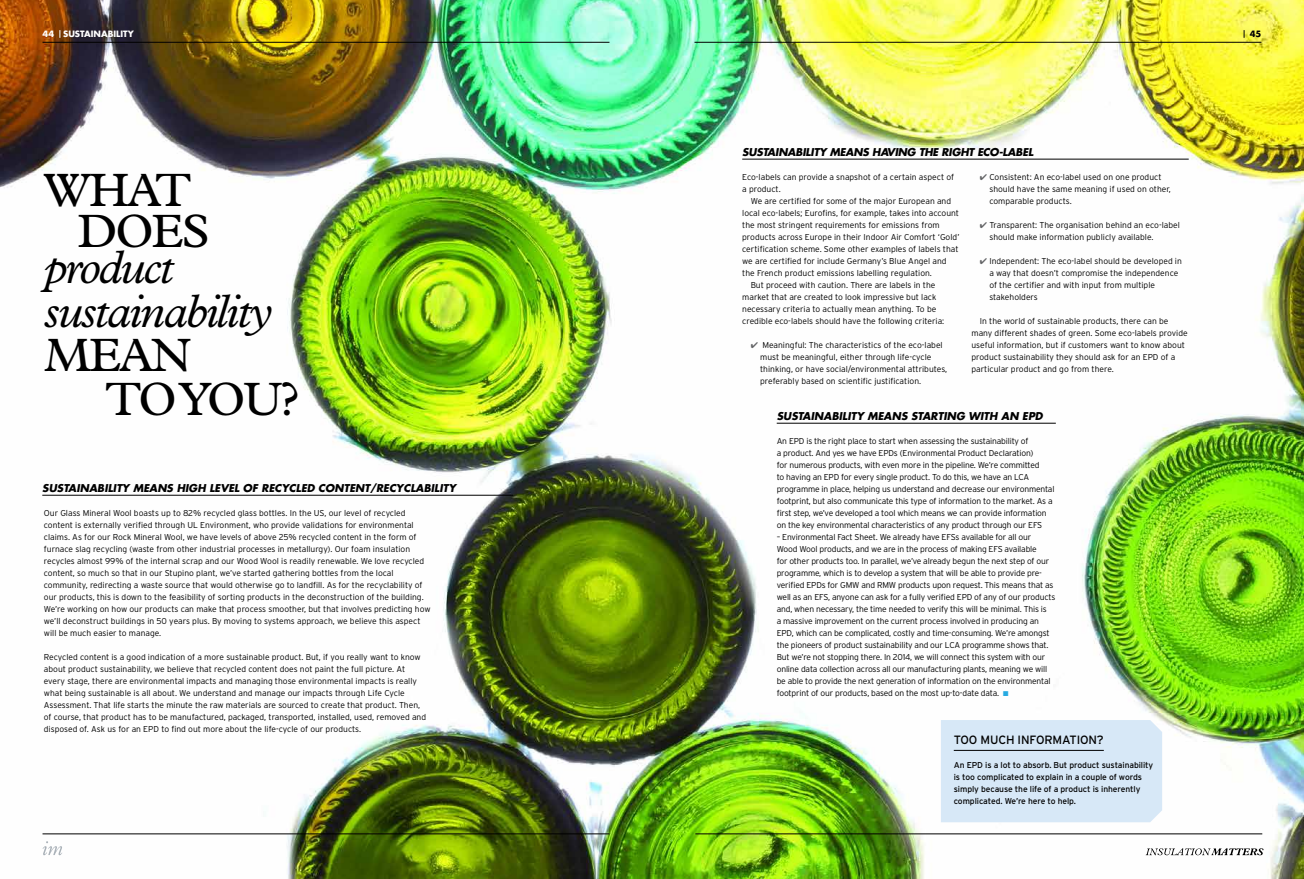
<style>
.page{position:relative;width:1304px;height:879px;background:#fff}
.page>*{position:absolute;margin:0;border:0;box-sizing:border-box;transform-origin:0 0}
.t1{font:italic 47.1px/43.9px "Plantin";letter-spacing:-.04em;color:#000}
.t2{font:47.1px/40.3px "Plantin";letter-spacing:-.04em;color:#000}
.t3{font:12px "Interstate";letter-spacing:-.01em;color:#000}
.t4{font:italic 700 10.5px "Futura";color:#000}
.t5{font:italic 700 10.5px "Futura";letter-spacing:-.02em;color:#000}
.t6{font:300 8.5px/12px "Interstate";letter-spacing:-.005em;color:#000}
.t7{font:8.5px/12px "Interstate";letter-spacing:-.01em;color:#000}
.t8{font:700 8.5px "Futura";color:#fff}
.t9{font:700 8.5px "Futura";color:#000}
.s1{color:#636466}
.s2{color:#27aae1}
</style>
<div class="page">
<img style="left:0;top:0;width:1304px;height:879px">
<hr style="left:694px;top:42px;width:567px;height:1px;background:#000">
<hr style="left:43px;top:42px;width:566px;height:1px;background:#000">
<hr style="left:695px;top:833px;width:567px;height:1px;background:#000">
<hr style="left:43px;top:833px;width:566px;height:1px;background:#000">
<hr style="left:777px;top:423px;width:279px;height:1px;background:#000">
<hr style="left:742px;top:159px;width:447px;height:1px;background:#000">
<svg style="left:43px;top:841px;width:19px;height:14px"></svg>
<svg style="left:1146px;top:848px;width:118px;height:7px"></svg>
<div style="left:941px;top:720px;width:221px;height:102px;background:#d7e8f7"></div>
<hr style="left:954px;top:750px;width:150px;height:1px;background:#000">
<hr style="left:42px;top:495px;width:471px;height:1px;background:#000">
<p class="t8" style="left:43px;top:28px;width:93px">44 SUSTAINABILITY</p>
<p class="t9" style="left:1250px;top:28px;width:13px">45</p>
<h1 class="t2" style="left:77px;top:170px;width:134px;text-indent:-34px">WHAT<br>DOES</h1>
<h1 class="t1" style="left:44px;top:245px;width:229px">product sustainability</h1>
<h1 class="t2" style="left:105px;top:333px;width:195px;line-height:43.9px;text-indent:-62px">MEAN<br>TO YOU?</h1>
<p class="t4" style="left:42px;top:481px;width:415px">SUS TAINABILITY MEANS HIGH LEVEL OF RECYCLED CONTENT/RECYCLABILITY</p>
<p class="t6" style="left:44px;top:507px;width:388px">Our Glass Mineral Wool boasts up to 82% recycled glass bottles. In the US, our level of recycled content is externally verified through UL Environment, who provide validations for environmental claims. As for our Rock Mineral Wool, we have levels of above 25% recycled content in the form of furnace slag recycling (waste from other industrial processes in metallurgy). Our foam insulation recycles almost 99% of the internal scrap and our Wood Wool is readily renewable. We love recycled content, so much so that in our Stupino plant, we’ve started gathering bottles from the local community, redirecting a waste source that would otherwise go to landfill. As for the recyclability of our products, this is down to the feasibility of sorting products in the deconstruction of the building.<br>We’re working on how our products can make that process smoother, but that involves predicting how we’ll deconstruct buildings in 50 years plus. By moving to systems approach, we believe this aspect will be much easier to manage.</p>
<p class="t6" style="left:44px;top:651px;width:384px">Recycled content is a good indication of a more sustainable product. But, if you really want to know about product sustainability, we believe that recycled content does not paint the full picture. At every stage, there are environmental impacts and managing those environmental impacts is really what being sustainable is all about. We understand and manage our impacts through Life Cycle Assessment. That life starts the minute the raw materials are sourced to create that product. Then, of course, that product has to be manufactured, packaged, transported, installed, used, removed and disposed of. Ask us for an EPD to find out more about the life-cycle of our products.</p>
<p class="t5" style="left:742px;top:145px;width:293px">SUSTAINABILITY MEANS HAVING THE RIGHT ECO-LABEL</p>
<p class="t6" style="left:742px;top:171px;width:213px">Eco-labels can provide a snapshot of a certain aspect of a product.</p>
<p class="t6" style="left:751px;top:195px;width:202px">We are certified for some of the major European and</p>
<p class="t6" style="left:742px;top:207px;width:218px">local eco-labels; Eurofins, for example, takes into account</p>
<p class="t6" style="left:742px;top:219px;width:199px">the most stringent requirements for emissions from</p>
<p class="t6" style="left:742px;top:231px;width:219px">products across Europe in their Indoor Air Comfort ‘Gold’</p>
<p class="t6" style="left:742px;top:243px;width:218px">certification scheme. Some other examples of labels that</p>
<p class="t6" style="left:742px;top:255px;width:206px">we are certified for include Germany’s Blue Angel and</p>
<p class="t6" style="left:742px;top:267px;width:191px">the French product emissions labelling regulation.</p>
<p class="t6" style="left:751px;top:279px;width:186px">But proceed with caution. There are labels in the</p>
<p class="t6" style="left:742px;top:291px;width:196px">market that are created to look impressive but lack</p>
<p class="t6" style="left:742px;top:303px;width:196px">necessary criteria to actually mean anything. To be</p>
<p class="t6" style="left:742px;top:315px;width:204px">credible eco-labels should have the following criteria:</p>
<p class="t6" style="left:760px;top:339px;width:189px;text-indent:-9px"><span class="s1">✔</span> Meaningful: The characteristics of the eco-label must be meaningful, either through life-cycle thinking, or have social/environmental attributes, preferably based on scientific justification.</p>
<p class="t6" style="left:989px;top:171px;width:183px;text-indent:-9px"><span class="s1">✔</span> Consistent: An eco-label used on one product should have the same meaning if used on other, comparable products.</p>
<p class="t6" style="left:989px;top:219px;width:192px;text-indent:-9px"><span class="s1">✔</span> Transparent: The organisation behind an eco-label should make information publicly available.</p>
<p class="t6" style="left:989px;top:255px;width:194px;text-indent:-9px"><span class="s1">✔</span> Independent: The eco-label should be developed in a way that doesn’t compromise the independence of the certifier and with input from multiple stakeholders</p>
<p class="t6" style="left:971px;top:315px;width:218px;text-indent:8px">In the world of sustainable products, there can be many different shades of green. Some eco-labels provide useful information, but if customers want to know about product sustainability they should ask for an EPD of a particular product and go from there.</p>
<p class="t4" style="left:777px;top:409px;width:268px">SUSTAINABILITY MEANS STARTING WITH AN EPD</p>
<p class="t6" style="left:777px;top:435px;width:279px">An EPD is the right place to start when assessing the sustainability of<br>a product. And yes we have EPDs (Environmental Product Declaration)<br>for numerous products, with even more in the pipeline. We’re committed<br>to having an EPD for every single product. To do this, we have an LCA programme in place, helping us understand and decrease our environmental footprint, but also communicate this type of information to the market. As a first step, we’ve developed a tool which means we can provide information on the key environmental characteristics of any product through our EFS</p>
<p class="t6" style="left:777px;top:531px;width:280px">– Environmental Fact Sheet. We already have EFSs available for all our<br>Wood Wool products, and we are in the process of making EFS available<br>for other products too. In parallel, we’ve already begun the next step of our programme, which is to develop a system that will be able to provide pre&shy;verified EPDs for GMW and RMW products upon request. This means that as well as an EFS, anyone can ask for a fully verified EPD of any of our products and, when necessary, the time needed to verify this will be minimal. This is<br>a massive improvement on the current process involved in producing an EPD, which can be complicated, costly and time-consuming. We’re amongst the pioneers of product sustainability and our LCA programme shows that.<br>But we’re not stopping there. In 2014, we will connect this system with our online data collection across all our manufacturing plants, meaning we will be able to provide the next generation of information on the environmental footprint of our products, based on the most up-to-date data. <span class="s2">■</span></p>
<h2 class="t3" style="left:954px;top:733px;width:152px">Too much i nformation?</h2>
<p class="t7" style="left:954px;top:759px;width:201px">An EPD is a lot to absorb. But product sustainability is too complicated to explain in a couple of words simply because the life of a product is inherently complicated. We’re here to help.</p>
</div>
